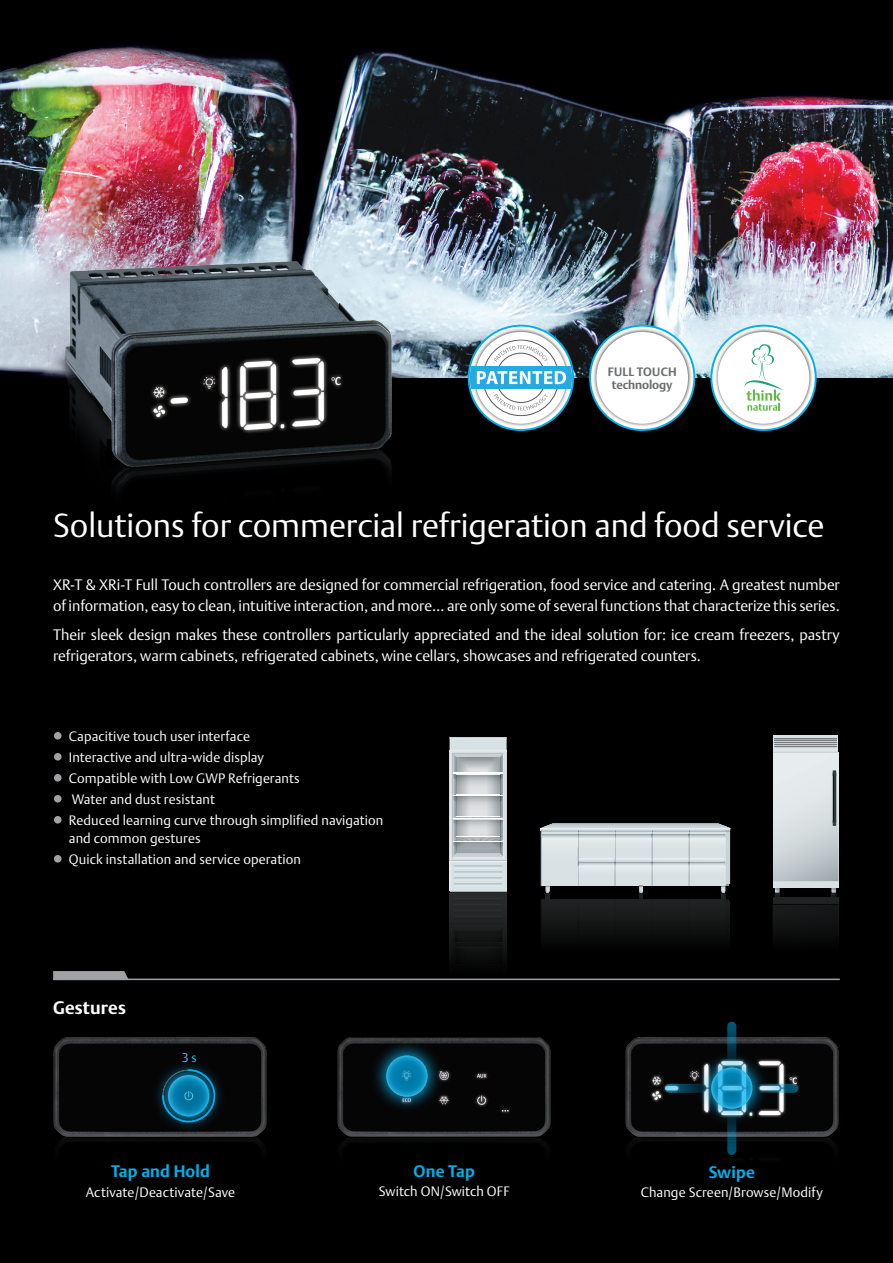
<style>
.page{position:relative;width:893px;height:1263px;background:#fff}
.page>*{position:absolute;margin:0;border:0;box-sizing:border-box;transform-origin:0 0}
.t1{font:300 33px "DTL Argo T";color:#fff}
.t2{font:700 18px "DTL Argo T";letter-spacing:.01em;color:#fff}
.t3{font:700 16.5px "DTL Argo T";letter-spacing:.01em;color:#00b0e9}
.Testo_INTRO-INDICI{font:300 15px/21px "DTL Argo T";color:#fff}
.Testo_INTRO-INDICI-2{font:300 13.5px "DTL Argo T";letter-spacing:.01em;color:#fff}
.t4{font:300 12.6px "DTL Argo T";color:#33c5f3}
.t5{font:700 12px "DTL Argo T";letter-spacing:-.01em;color:#6c6d70}
.t6{font:700 12px "DTL Argo T";letter-spacing:.02em;color:#6c6d70}
</style>
<div class="page">
<div style="left:0;top:377px;width:893px;height:886px;background:#000"></div>
<img style="left:0;top:0;width:893px;height:377px">
<svg style="left:53px;top:971px;width:76px;height:7px"></svg>
<hr style="left:53px;top:978px;width:787px;height:2px;background:#a0a1a5">
<div style="left:710px;top:325px;width:107px;height:106px;border:2px solid #00b0e9;border-radius:50%"></div>
<div style="left:714px;top:329px;width:99px;height:98px;background:#231f20;opacity:.75"></div>
<div style="left:718px;top:332px;width:91px;height:92px;background:#fff;border-radius:50%"></div>
<svg style="left:744px;top:344px;width:39px;height:67px"></svg>
<div style="left:589px;top:325px;width:106px;height:106px;border:2px solid #00b0e9;border-radius:50%"></div>
<div style="left:593px;top:329px;width:98px;height:98px;background:#231f20;opacity:.75"></div>
<div style="left:596px;top:332px;width:92px;height:92px;background:#fff;border-radius:50%"></div>
<div style="left:468px;top:325px;width:106px;height:106px;border:2px solid #00b0e9;border-radius:50%"></div>
<div style="left:472px;top:329px;width:98px;height:98px;background:#231f20;opacity:.75"></div>
<div style="left:475px;top:332px;width:92px;height:92px;background:#fff;border-radius:50%"></div>
<div style="left:470px;top:366px;width:102px;height:23px;background:#24aae1"></div>
<svg style="left:477px;top:339px;width:89px;height:77px"></svg>
<div style="left:54px;top:732px;width:8px;height:7px;background:#a0a1a5;border-radius:50%"></div>
<div style="left:54px;top:753px;width:8px;height:7px;background:#a0a1a5;border-radius:50%"></div>
<div style="left:54px;top:774px;width:8px;height:7px;background:#a0a1a5;border-radius:50%"></div>
<div style="left:54px;top:795px;width:8px;height:7px;background:#a0a1a5;border-radius:50%"></div>
<div style="left:54px;top:816px;width:8px;height:7px;background:#a0a1a5;border-radius:50%"></div>
<div style="left:54px;top:855px;width:8px;height:7px;background:#a0a1a5;border-radius:50%"></div>
<img style="left:0;top:249px;width:447px;height:363px">
<img style="left:23px;top:1014px;width:273px;height:174px">
<img style="left:150px;top:1057px;width:77px;height:77px">
<svg style="left:161px;top:1068px;width:55px;height:55px"></svg>
<img style="left:595px;top:1014px;width:273px;height:174px">
<img style="left:693px;top:1049px;width:77px;height:78px">
<svg style="left:711px;top:1067px;width:41px;height:42px"></svg>
<svg style="left:736px;top:1084px;width:58px;height:9px"></svg>
<svg style="left:670px;top:1084px;width:57px;height:9px"></svg>
<svg style="left:727px;top:1026px;width:9px;height:62px"></svg>
<svg style="left:727px;top:1088px;width:9px;height:62px"></svg>
<img style="left:307px;top:1014px;width:273px;height:174px">
<img style="left:368px;top:1037px;width:78px;height:78px">
<svg style="left:386px;top:1055px;width:41px;height:42px"></svg>
<hr style="left:838px;top:752px;width:1px;height:129px;background:#000001">
<div style="left:773px;top:882px;width:65px;height:6px;background:#d8e1e4"></div>
<hr style="left:773px;top:881px;width:65px;height:1px;background:#939a9d">
<svg style="left:773px;top:736px;width:65px;height:16px"></svg>
<svg style="left:772px;top:752px;width:66px;height:129px"></svg>
<hr style="left:775px;top:739px;width:61px;height:1px;background:#abaeb2">
<hr style="left:775px;top:741px;width:61px;height:1px;background:#caced1">
<svg style="left:775px;top:742px;width:61px;height:2px"></svg>
<svg style="left:775px;top:744px;width:61px;height:2px"></svg>
<hr style="left:775px;top:746px;width:61px;height:1px;background:#797c7e">
<hr style="left:838px;top:904px;width:1px;height:47px;background:#000001">
<svg style="left:772px;top:904px;width:66px;height:47px"></svg>
<div style="left:773px;top:897px;width:65px;height:7px;background:#212323"></div>
<hr style="left:773px;top:904px;width:65px;height:1px;background:#939a9d">
<svg style="left:775px;top:888px;width:4px;height:9px"></svg>
<svg style="left:831px;top:888px;width:5px;height:9px"></svg>
<svg style="left:541px;top:823px;width:189px;height:129px"></svg>
<svg style="left:450px;top:737px;width:57px;height:238px"></svg>
<p class="t6" style="left:608px;top:364px;width:70px">FULL TOUCH</p>
<p class="t5" style="left:612px;top:378px;width:62px">technology</p>
<p class="t1" style="left:53px;top:506px;width:773px">Solutions for commercial refrigeration and food service</p>
<p class="Testo_INTRO-INDICI" style="left:53px;top:574px;width:788px">XR-T &amp; XRi-T Full Touch controllers are designed for commercial refrigeration, food service and catering. A greatest number of information, easy to clean, intuitive interaction, and more… are only some of several functions that characterize this series.</p>
<p class="Testo_INTRO-INDICI" style="left:53px;top:624px;width:788px">Their sleek design makes these controllers particularly appreciated and the ideal solution for: ice cream freezers, pastry refrigerators, warm cabinets, refrigerated cabinets, wine cellars, showcases and refrigerated counters.</p>
<p class="Testo_INTRO-INDICI-2" style="left:69px;top:728px;width:183px">Capacitive touch user interface</p>
<p class="Testo_INTRO-INDICI-2" style="left:69px;top:749px;width:197px">Interactive and ultra-wide display</p>
<p class="Testo_INTRO-INDICI-2" style="left:69px;top:770px;width:232px">Compatible with Low GWP Refrigerants</p>
<p class="Testo_INTRO-INDICI-2" style="left:72px;top:791px;width:145px">Water and dust resistant</p>
<p class="Testo_INTRO-INDICI-2" style="left:69px;top:812px;width:316px">Reduced learning curve through simplified navigation</p>
<p class="Testo_INTRO-INDICI-2" style="left:69px;top:830px;width:133px">and common gestures</p>
<p class="Testo_INTRO-INDICI-2" style="left:69px;top:851px;width:234px">Quick installation and service operation</p>
<p class="t2" style="left:53px;top:997px;width:74px">Gestures</p>
<p class="t4" style="left:182px;top:1050px;width:16px">3 s</p>
<p class="t3" style="left:111px;top:1162px;width:100px">Tap and Hold</p>
<p class="Testo_INTRO-INDICI-2" style="left:86px;top:1184px;width:151px">Activate/Deactivate/Save</p>
<p class="t3" style="left:414px;top:1161px;width:63px">One Tap</p>
<p class="Testo_INTRO-INDICI-2" style="left:379px;top:1183px;width:132px">Switch ON/Switch OFF</p>
<p class="t3" style="left:709px;top:1162px;width:48px">Swipe</p>
<p class="Testo_INTRO-INDICI-2" style="left:641px;top:1184px;width:184px">Change Screen/Browse/Modify</p>
</div>
